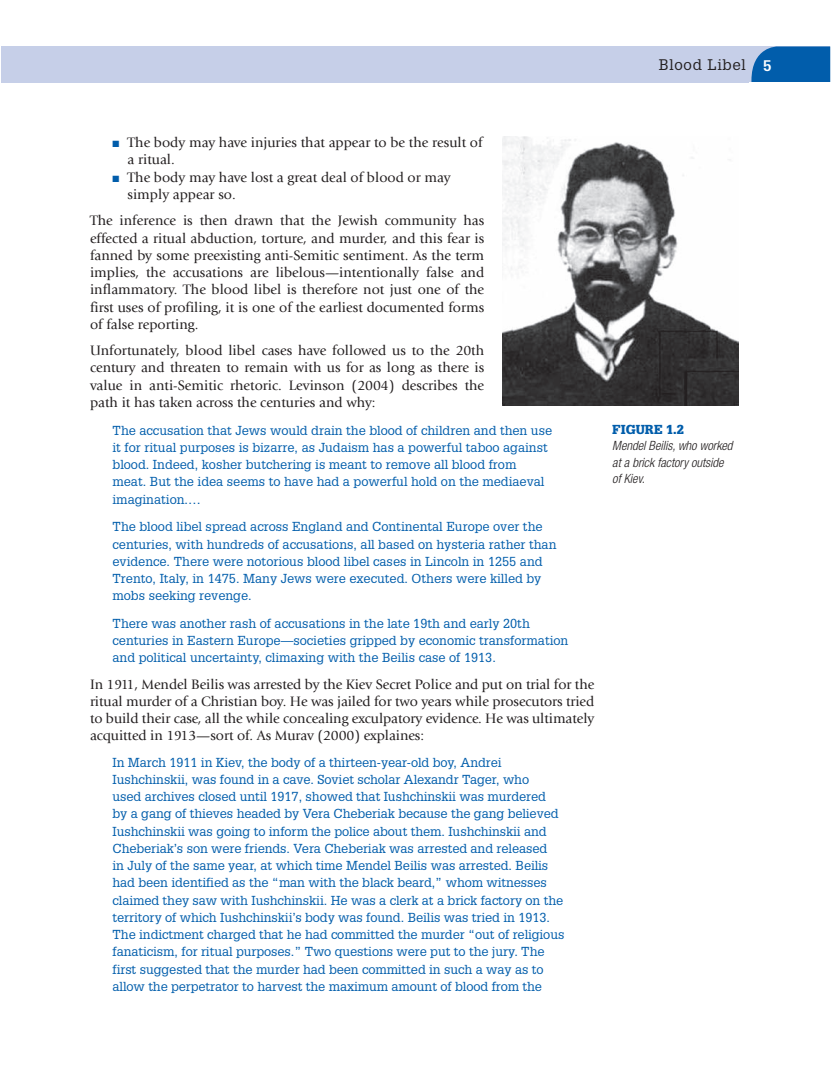
<style>
.page{position:relative;width:831px;height:1073px;background:#fff}
.page>*{position:absolute;margin:0;border:0;box-sizing:border-box;transform-origin:0 0}
.t1{font:15px "Glypha";letter-spacing:.05em;color:#231f20}
.t2{font:700 15px "Glypha";color:#fff}
.t3{font:14.25px/17.2px "Giovanni";color:#231f20;text-align:justify}
.t4{font:12.75px/17.2px "Glypha";letter-spacing:-.005em;color:#015dab}
.t5{font:italic 300 condensed 12.75px/16.5px "Helvetica Neue";color:#231f20}
.t6{font:900 12.75px "Glypha";color:#015dab}
.t7{font:9px "Zapf Dingbats";color:#015dab}
</style>
<div class="page">
<div style="left:1px;top:47px;width:12px;height:36px;background:#c6cfe8"></div>
<div style="left:14px;top:47px;width:816px;height:36px;background:#c6cfe8"></div>
<svg style="left:751px;top:46px;width:79px;height:37px;background:#176ab2"></svg>
<img style="left:502px;top:136px;width:236px;height:270px">
<p class="t1" style="left:659px;top:60px;width:88px">Blood Libel</p>
<p class="t2" style="left:763px;top:60px;width:10px">5</p>
<p class="t3" style="left:128px;top:135px;width:356px;text-align:left">The body may have injuries that appear to be the result of a ritual.<br>The body may have lost a great deal of blood or may simply appear so.</p>
<p class="t3" style="left:90px;top:213px;width:396px">The inference is then drawn that the Jewish community has effected a ritual abduction, torture, and murder, and this fear is fanned by some preexisting anti-Semitic sentiment. As the term implies, the accusations are libelous—intentionally false and inflammatory. The blood libel is therefore not just one of the first uses of profiling, it is one of the earliest documented forms of false reporting.</p>
<p class="t3" style="left:90px;top:343px;width:396px">Unfortunately, blood libel cases have followed us to the 20th century and threaten to remain with us for as long as there is value in anti-Semitic rhetoric. Levinson (2004) describes the path it has taken across the centuries and why:</p>
<p class="t4" style="left:112px;top:422px;width:441px">The accusation that Jews would drain the blood of children and then use it for ritual purposes is bizarre, as Judaism has a powerful taboo against blood. Indeed, kosher butchering is meant to remove all blood from meat. But the idea seems to have had a powerful hold on the mediaeval imagination.…</p>
<p class="t4" style="left:112px;top:519px;width:445px">The blood libel spread across England and Continental Europe over the centuries, with hundreds of accusations, all based on hysteria rather than evidence. There were notorious blood libel cases in Lincoln in 1255 and Trento, Italy, in 1475. Many Jews were executed. Others were killed by mobs seeking revenge.</p>
<p class="t4" style="left:112px;top:616px;width:457px">There was another rash of accusations in the late 19th and early 20th centuries in Eastern Europe—societies gripped by economic transformation and political uncertainty, climaxing with the Beilis case of 1913.</p>
<p class="t3" style="left:90px;top:677px;width:506px">In 1911, Mendel Beilis was arrested by the Kiev Secret Police and put on trial for the ritual murder of a Christian boy. He was jailed for two years while prosecutors tried to build their case, all the while concealing exculpatory evidence. He was ultimately acquitted in 1913—sort of. As Murav (2000) explaines:</p>
<p class="t4" style="left:112px;top:754px;width:453px">In March 1911 in Kiev, the body of a thirteen-year-old boy, Andrei Iushchinskii, was found in a cave. Soviet scholar Alexandr Tager, who<br>used archives closed until 1917, showed that Iushchinskii was murdered<br>by a gang of thieves headed by Vera Cheberiak because the gang believed Iushchinskii was going to inform the police about them. Iushchinskii and Cheberiak’s son were friends. Vera Cheberiak was arrested and released<br>in July of the same year, at which time Mendel Beilis was arrested. Beilis had been identified as the “man with the black beard,” whom witnesses claimed they saw with Iushchinskii. He was a clerk at a brick factory on the territory of which Iushchinskii’s body was found. Beilis was tried in 1913.<br>The indictment charged that he had committed the murder “out of religious fanaticism, for ritual purposes.” Two questions were put to the jury. The first suggested that the murder had been committed in such a way as to allow the perpetrator to harvest the maximum amount of blood from the</p>
<p class="t7" style="left:112px;top:140px;width:8px">■</p>
<p class="t7" style="left:112px;top:174px;width:8px">■</p>
<p class="t6" style="left:612px;top:424px;width:73px">FIGURE 1.2</p>
<p class="t5" style="left:612px;top:438px;width:122px">Mendel Beilis, who worked at a brick factory outside of Kiev.</p>
</div>
